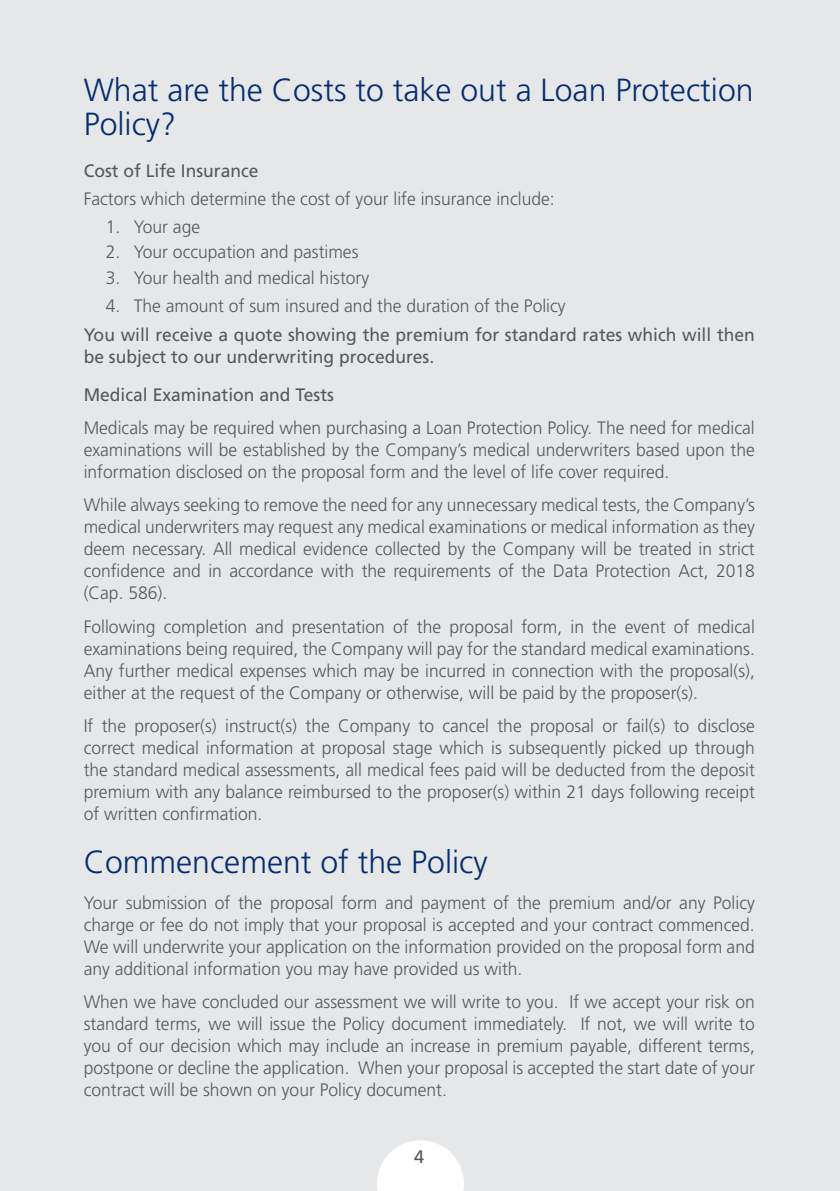
<style>
.page{position:relative;width:840px;height:1191px;background:#fff}
.page>*{position:absolute;margin:0;border:0;box-sizing:border-box;transform-origin:0 0}
.SubHEADER_281{font:300 32px/34px "Frutiger";color:#052d6f}
.BODY_TEXT{font:300 18px/22px "Frutiger LT Std";color:#57585a;text-align:justify}
.BODY_TEXT-2{font:18px/22px "Frutiger LT Std";color:#57585a}
.indent_twice{font:300 18px "Frutiger LT Std";color:#57585a}
.indent_with_bullets{font:300 18px "Frutiger LT Std";color:#57585a}
.indent_with_bullets-2{font:18px "Frutiger LT Std";color:#57585a}
</style>
<div class="page">
<div style="left:0;top:0;width:839px;height:1191px;background:#e6e7e9"></div>
<svg style="left:377px;top:1140px;width:86px;height:51px"></svg>
<p class="SubHEADER_281" style="left:84px;top:73px;width:671px">What are the Costs to take out a Loan Protection<br>Policy?</p>
<p class="indent_with_bullets-2" style="left:84px;top:161px;width:176px">Cost of Life Insurance</p>
<p class="indent_with_bullets" style="left:84px;top:189px;width:472px">Factors which determine the cost of your life insurance include:</p>
<p class="indent_twice" style="left:106px;top:216px;width:96px">1. Your age</p>
<p class="indent_twice" style="left:106px;top:242px;width:254px">2. Your occupation and pastimes</p>
<p class="indent_twice" style="left:106px;top:268px;width:265px">3. Your health and medical history</p>
<p class="indent_twice" style="left:106px;top:295px;width:461px">4. The amount of sum insured and the duration of the Policy</p>
<p class="BODY_TEXT-2" style="left:84px;top:324px;width:672px">You will receive a quote showing the premium for standard rates which will then be subject to our underwriting procedures.</p>
<p class="BODY_TEXT-2" style="left:84px;top:383px;width:252px">Medical Examination and Tests</p>
<p class="BODY_TEXT" style="left:84px;top:417px;width:672px">Medicals may be required when purchasing a Loan Protection Policy. The need for medical examinations will be established by the Company’s medical underwriters based upon the information disclosed on the proposal form and the level of life cover required.</p>
<p class="BODY_TEXT" style="left:84px;top:494px;width:672px">While always seeking to remove the need for any unnecessary medical tests, the Company’s medical underwriters may request any medical examinations or medical information as they deem necessary. All medical evidence collected by the Company will be treated in strict confidence and in accordance with the requirements of the Data Protection Act, 2018 (Cap. 586).</p>
<p class="BODY_TEXT" style="left:84px;top:615px;width:672px">Following completion and presentation of the proposal form, in the event of medical examinations being required, the Company will pay for the standard medical examinations.<br>Any further medical expenses which may be incurred in connection with the proposal(s), either at the request of the Company or otherwise, will be paid by the proposer(s).</p>
<p class="BODY_TEXT" style="left:84px;top:715px;width:672px">If the proposer(s) instruct(s) the Company to cancel the proposal or fail(s) to disclose correct medical information at proposal stage which is subsequently picked up through the standard medical assessments, all medical fees paid will be deducted from the deposit premium with any balance reimbursed to the proposer(s) within 21 days following receipt of written confirmation.</p>
<p class="SubHEADER_281" style="left:84px;top:845px;width:405px">Commencement of the Policy</p>
<p class="BODY_TEXT" style="left:84px;top:892px;width:672px">Your submission of the proposal form and payment of the premium and/or any Policy charge or fee do not imply that your proposal is accepted and your contract commenced.<br>We will underwrite your application on the information provided on the proposal form and any additional information you may have provided us with.</p>
<p class="BODY_TEXT" style="left:84px;top:991px;width:672px">When we have concluded our assessment we will write to you. If we accept your risk on standard terms, we will issue the Policy document immediately. If not, we will write to you of our decision which may include an increase in premium payable, different terms, postpone or decline the application. When your proposal is accepted the start date of your contract will be shown on your Policy document.</p>
<p class="BODY_TEXT-2" style="left:414px;top:1145px;width:12px">4</p>
</div>
